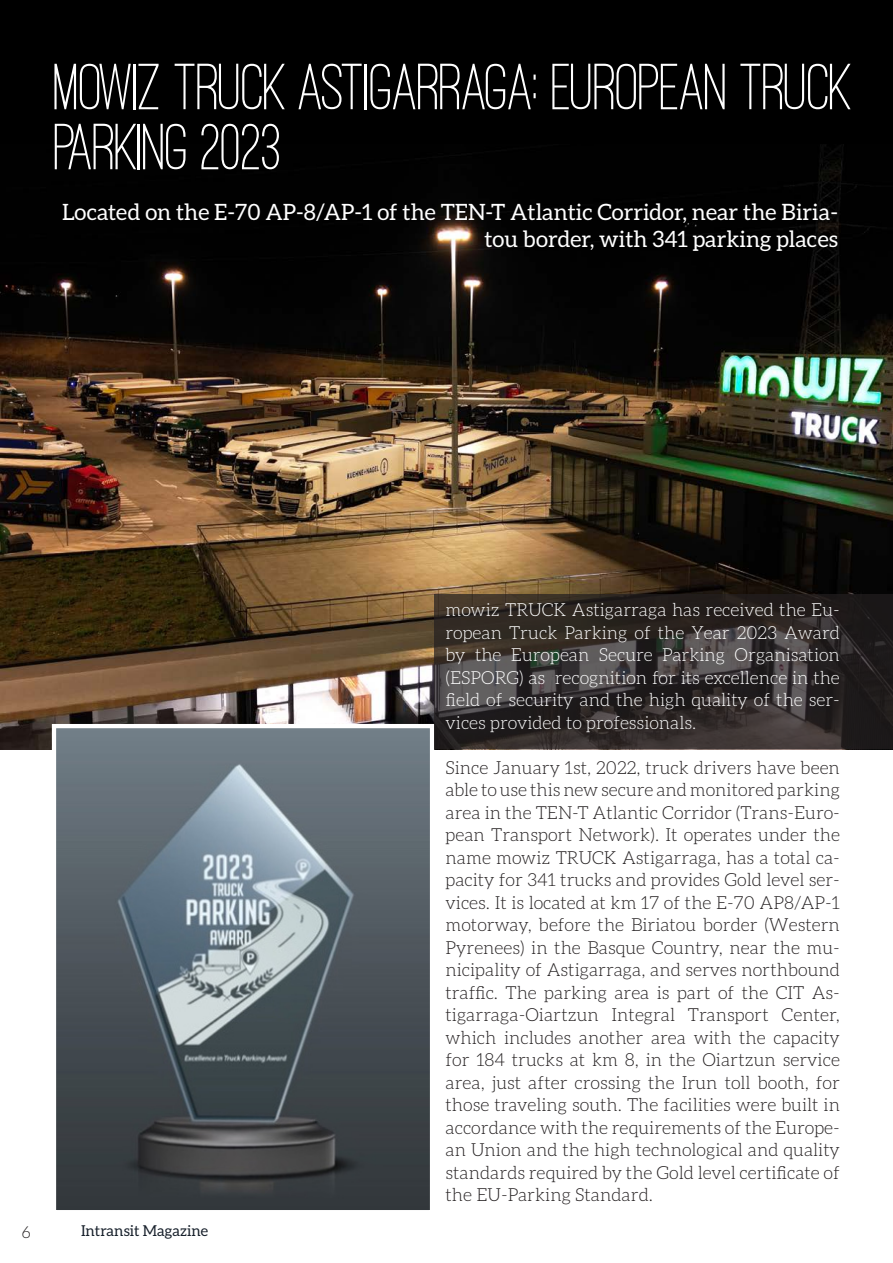
<style>
.page{position:relative;width:893px;height:1263px;background:#fff}
.page>*{position:absolute;margin:0;border:0;box-sizing:border-box;transform-origin:0 0}
.TEXT_TITLE{font:500 67.5px/60px "Ostrich Sans";letter-spacing:-.02em;color:#fff}
.t1{font:22.5px/27px "Aleo";color:#fff;text-align:right}
.t2{font:300 18px/22.5px "Aleo";color:#231f20;text-align:justify}
.t3{font:300 18px/22.5px "Aleo";color:#fff;text-align:justify}
.t4{font:300 16.5px "Aleo";color:#231f20}
.t5{font:15px "Aleo";color:#17202b}
</style>
<div class="page">
<img style="left:0;top:144px;width:893px;height:606px">
<div style="left:0;top:0;width:893px;height:144px;background:#000"></div>
<img style="left:57px;top:729px;width:372px;height:480px">
<div style="left:52px;top:724px;width:382px;height:490px;border:4px solid #fff"></div>
<svg style="left:434px;top:594px;width:459px;height:154px;background:#322d2c"></svg>
<p class="TEXT_TITLE" style="left:54px;top:57px;width:800px">MOWIZ TRUCK ASTIGARRAGA: EUROPEAN TRUCK<br>PARKING 2023</p>
<p class="t1" style="left:62px;top:198px;width:777px">Located on the E-70 AP-8/AP-1 of the TEN-T Atlantic Corridor, near the Biria&shy;tou border, with 341 parking places</p>
<p class="t4" style="left:22px;top:1223px;width:10px">6</p>
<p class="t5" style="left:81px;top:1222px;width:129px">Intransit Magazine</p>
<p class="t3" style="left:446px;top:599px;width:396px">mowiz TRUCK Astigarraga has received the Eu&shy;ropean Truck Parking of the Year 2023 Award by the European Secure Parking Organisation (ESPORG) as recognition for its excellence in the field of security and the high quality of the ser&shy;vices provided to professionals.</p>
<p class="t2" style="left:446px;top:756px;width:396px">Since January 1st, 2022, truck drivers have been able to use this new secure and monitored parking area in the TEN-T Atlantic Corridor (Trans-Euro&shy;pean Transport Network). It operates under the name mowiz TRUCK Astigarraga, has a total ca&shy;pacity for 341 trucks and provides Gold level ser&shy;vices. It is located at km 17 of the E-70 AP8/AP-1 motorway, before the Biriatou border (Western Pyrenees) in the Basque Country, near the mu&shy;nicipality of Astigarraga, and serves northbound traffic. The parking area is part of the CIT As&shy;tigarraga-Oiartzun Integral Transport Center, which includes another area with the capacity for 184 trucks at km 8, in the Oiartzun service area, just after crossing the Irun toll booth, for those traveling south. The facilities were built in accordance with the requirements of the Europe&shy;an Union and the high technological and quality standards required by the Gold level certificate of the EU-Parking Standard.</p>
</div>
